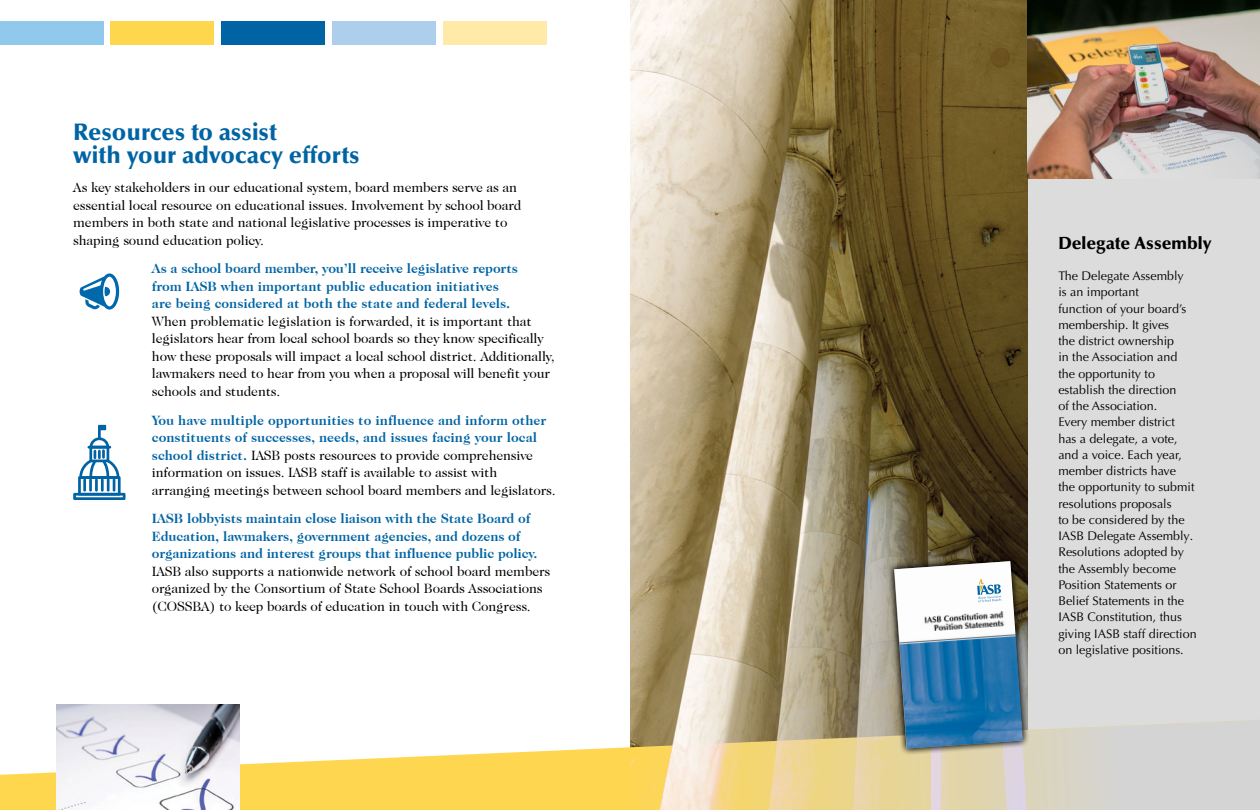
<style>
.page{position:relative;width:1260px;height:810px;background:#fff}
.page>*{position:absolute;margin:0;border:0;box-sizing:border-box;transform-origin:0 0}
.t1{font:900 23.75px/23.5px "Optima LT Pro";color:#0064a4}
.t2{font:900 17.5px "Optima LT Pro";color:#000}
.t3{font:13.75px/17.5px "Caslon 224 IT Cby BT";letter-spacing:-.01em;color:#000}
.t4{font:700 13.75px/17.5px "Caslon 224 IT Cby BT";letter-spacing:-.01em;color:#0064a4}
.t5{font:12.5px/16.2px "Optima LT Pro";color:#000}
.s1{font-weight:700;color:#0064a4}
</style>
<div class="page">
<img style="left:630px;top:0;width:398px;height:719px">
<hr style="left:98px;top:425px;width:3px;height:15px;background:#0064a4">
<svg style="left:73px;top:437px;width:53px;height:63px"></svg>
<div style="left:98px;top:425px;width:8px;height:5px;background:#0064a4"></div>
<div style="left:1028px;top:0;width:232px;height:810px;background:#dcdcdc"></div>
<img style="left:1028px;top:0;width:232px;height:178px">
<svg style="left:79px;top:273px;width:40px;height:37px"></svg>
<svg style="left:0;top:719px;width:1260px;height:91px"></svg>
<img style="left:318px;top:720px;width:942px;height:90px">
<img style="left:56px;top:704px;width:184px;height:106px">
<div style="left:221px;top:21px;width:104px;height:24px;background:#0064a4"></div>
<div style="left:332px;top:21px;width:104px;height:24px;background:#aecfec"></div>
<div style="left:0;top:21px;width:104px;height:24px;background:#91c9ed"></div>
<div style="left:111px;top:21px;width:103px;height:24px;background:#ffd74f"></div>
<div style="left:443px;top:21px;width:103px;height:24px;background:#ffeba7"></div>
<div style="left:888px;top:555px;width:142px;height:200px;background:#000;opacity:.75"></div>
<svg style="left:821px;top:430px;width:387px;height:319px"></svg>
<h1 class="t1" style="left:73px;top:120px;width:288px">Resources to assist<br>with your advocacy efforts</h1>
<p class="t3" style="left:73px;top:178px;width:450px">As key stakeholders in our educational system, board members serve as an essential local resource on educational issues. Involvement by school board members in both state and national legislative processes is imperative to shaping sound education policy.</p>
<p class="t4" style="left:152px;top:260px;width:367px">As a school board member, you’ll receive legislative reports from IASB when important public education initiatives are being considered at both the state and federal levels.</p>
<p class="t3" style="left:152px;top:312px;width:404px">When problematic legislation is forwarded, it is important that legislators hear from local school boards so they know specifically how these proposals will impact a local school district. Additionally, lawmakers need to hear from you when a proposal will benefit your schools and students.</p>
<p class="t3" style="left:152px;top:411px;width:405px"><span class="s1">You have multiple opportunities to influence and inform other constituents of successes, needs, and issues facing your local school district.</span> IASB posts resources to provide comprehensive information on issues. IASB staff is available to assist with arranging meetings between school board members and legislators.</p>
<p class="t4" style="left:152px;top:510px;width:387px">IASB lobbyists maintain close liaison with the State Board of<br>Education, lawmakers, government agencies, and dozens of organizations and interest groups that influence public policy.</p>
<p class="t3" style="left:152px;top:562px;width:400px">IASB also supports a nationwide network of school board members organized by the Consortium of State School Boards Associations (COSSBA) to keep boards of education in touch with Congress.</p>
<p class="t2" style="left:1058px;top:233px;width:155px">Delegate Assembly</p>
<p class="t5" style="left:1058px;top:268px;width:140px">The Delegate Assembly<br>is an important<br>function of your board’s membership. It gives<br>the district ownership<br>in the Association and the opportunity to establish the direction<br>of the Association.<br>Every member district<br>has a delegate, a vote, and a voice. Each year, member districts have<br>the opportunity to submit resolutions proposals<br>to be considered by the<br>IASB Delegate Assembly.<br>Resolutions adopted by the Assembly become<br>Position Statements or<br>Belief Statements in the<br>IASB Constitution, thus giving IASB staff direction on legislative positions.</p>
</div>
